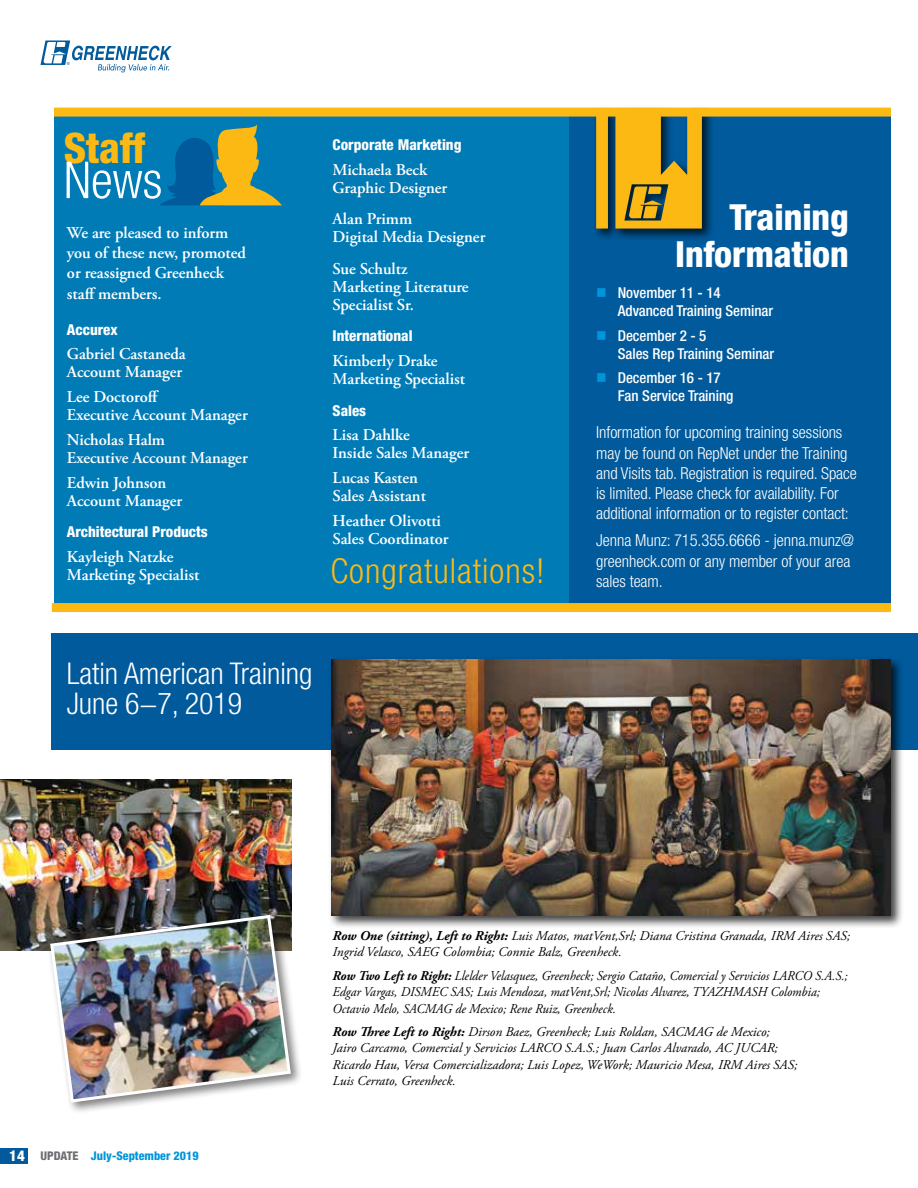
<style>
.page{position:relative;width:918px;height:1188px;background:#fff}
.page>*{position:absolute;margin:0;border:0;box-sizing:border-box;transform-origin:0 0}
.t1{font:300 condensed 51px "Helvetica Neue LT Std";color:#fff}
.t2{font:800 condensed 42px "Helvetica Neue LT Std";letter-spacing:-.005em;color:#fdb913}
.t3{font:800 condensed 36px/37.5px "Helvetica Neue LT Std";letter-spacing:-.005em;color:#fff;text-align:right}
.t4{font:300 condensed 34.5px "Helvetica Neue LT Std";letter-spacing:.03em;color:#fdb913}
.t5{font:300 condensed 30px/30px "Helvetica Neue LT Std";letter-spacing:-.005em;color:#fff}
.t6{font:600 16.5px/18px "Adobe Garamond Pro";letter-spacing:-.005em;color:#fff}
.t7{font:300 condensed 16.5px/20.2px "Helvetica Neue LT Std";letter-spacing:-.005em;color:#fff}
.t8{font:500 condensed 15px/18px "Helvetica Neue LT Std";letter-spacing:-.005em;color:#fff}
.t9{font:800 condensed 15px "Helvetica Neue LT Std";color:#fff}
.t10{font:italic 13.5px/16.5px "Adobe Garamond Pro";color:#000}
.t11{font:italic 13.5px/16.5px "Adobe Garamond Pro";color:#000;scale:.95 1}
.t12{font:800 condensed 12px "Helvetica Neue LT Std";color:#0095da}
.s1{color:#0095da}
.s2{font-size:15px;color:#fff}
.s3{color:#6d6e71}
.s4{font-weight:700}
</style>
<div class="page">
<svg style="left:40px;top:41px;width:132px;height:31px"></svg>
<div style="left:0;top:1148px;width:28px;height:15px;background:#005a9c"></div>
<div style="left:52px;top:633px;width:866px;height:117px;background:#005a9c"></div>
<div style="left:329px;top:656px;width:575px;height:273px;background:#000;opacity:.75"></div>
<img style="left:332px;top:659px;width:559px;height:257px">
<div style="left:568px;top:113px;width:323px;height:497px;background:#005a9c"></div>
<div style="left:593px;top:106px;width:122px;height:136px;background:#000;opacity:.75"></div>
<svg style="left:596px;top:117px;width:106px;height:112px;background:#be9a28"></svg>
<div style="left:54px;top:109px;width:514px;height:501px;background:#007bb6"></div>
<svg style="left:160px;top:124px;width:122px;height:81px"></svg>
<div style="left:54px;top:108px;width:837px;height:9px;background:#fdb913"></div>
<div style="left:52px;top:603px;width:839px;height:9px;background:#fdb913"></div>
<img style="left:0;top:780px;width:292px;height:171px">
<div style="left:47px;top:912px;width:256px;height:203px;background:#000;opacity:.5"></div>
<img style="left:48px;top:913px;width:245px;height:191px">
<h2 class="t2" style="left:64px;top:122px;width:83px">Staff</h2>
<h1 class="t1" style="left:64px;top:151px;width:100px">News</h1>
<p class="t6" style="left:67px;top:223px;width:181px;line-height:20.2px">We are pleased to inform you of these new, promoted or reassigned Greenheck staff members.</p>
<p class="t9" style="left:67px;top:320px;width:52px">Accurex</p>
<p class="t6" style="left:67px;top:345px;width:120px">Gabriel Castaneda<br>Account Manager</p>
<p class="t6" style="left:67px;top:388px;width:182px">Lee Doctoroff<br>Executive Account Manager</p>
<p class="t6" style="left:67px;top:431px;width:182px">Nicholas Halm<br>Executive Account Manager</p>
<p class="t6" style="left:67px;top:474px;width:117px">Edwin Johnson<br>Account Manager</p>
<p class="t9" style="left:67px;top:523px;width:142px">Architectural Products</p>
<p class="t6" style="left:67px;top:548px;width:134px">Kayleigh Natzke<br>Marketing Specialist</p>
<p class="t9" style="left:333px;top:135px;width:130px">Corporate Marketing</p>
<p class="t6" style="left:333px;top:161px;width:116px">Michaela Beck<br>Graphic Designer</p>
<p class="t6" style="left:333px;top:210px;width:154px">Alan Primm<br>Digital Media Designer</p>
<p class="t6" style="left:333px;top:260px;width:138px">Sue Schultz<br>Marketing Literature<br>Specialist Sr.</p>
<p class="t9" style="left:333px;top:327px;width:82px">International</p>
<p class="t6" style="left:333px;top:352px;width:134px">Kimberly Drake<br>Marketing Specialist</p>
<p class="t9" style="left:333px;top:401px;width:35px">Sales</p>
<p class="t6" style="left:333px;top:426px;width:138px">Lisa Dahlke<br>Inside Sales Manager</p>
<p class="t6" style="left:333px;top:469px;width:95px">Lucas Kasten<br>Sales Assistant</p>
<p class="t6" style="left:333px;top:512px;width:117px">Heather Olivotti<br>Sales Coordinator</p>
<h3 class="t4" style="left:330px;top:551px;width:216px">Congratulations!</h3>
<h3 class="t5" style="left:67px;top:658px;width:247px">Latin American Training<br>June 6−7, 2019</h3>
<h3 class="t3" style="left:675px;top:198px;width:175px">Training<br>Information</h3>
<p class="t8" style="left:618px;top:283px;width:157px;text-indent:-22px"><span class="s1">■</span> November 11 - 14<br>Advanced Training Seminar</p>
<p class="t8" style="left:618px;top:326px;width:158px;text-indent:-22px"><span class="s1">■</span> December 2 - 5<br>Sales Rep Training Seminar</p>
<p class="t8" style="left:618px;top:369px;width:117px;text-indent:-22px"><span class="s1">■</span> December 16 - 17<br>Fan Service Training</p>
<p class="t7" style="left:596px;top:422px;width:262px">Information for upcoming training sessions may be found on RepNet under the Training and Visits tab. Registration is required. Space is limited. Please check for availability. For additional information or to register contact:</p>
<p class="t7" style="left:596px;top:530px;width:259px">Jenna Munz: 715.355.6666 - jenna.munz@ greenheck.com or any member of your area sales team.</p>
<p class="t12" style="left:9px;top:1149px;width:191px"><span class="s2">14</span> <span class="s3">UPDATE</span> July-September 2019</p>
<p class="t10" style="left:333px;top:928px;width:519px"><span class="s4">Row One (sitting), Left to Right:</span> Luis Matos, matVent,Srl; Diana Cristina Granada, IRM Aires SAS;<br>Ingrid Velasco, SAEG Colombia; Connie Balz, Greenheck.</p>
<p class="t11" style="left:333px;top:967px;width:544px"><span class="s4">Row Two Left to Right:</span> Llelder Velasquez, Greenheck; Sergio Cataño, Comercial y Servicios LARCO S.A.S.;<br>Edgar Vargas, DISMEC SAS; Luis Mendoza, matVent,Srl; Nicolas Alvarez, TYAZHMASH Colombia;<br>Octavio Melo, SACMAG de Mexico; Rene Ruiz, Greenheck.</p>
<p class="t10" style="left:333px;top:1024px;width:466px"><span class="s4">Row Three Left to Right:</span> Dirson Baez, Greenheck; Luis Roldan, SACMAG de Mexico;<br>Jairo Carcamo, Comercial y Servicios LARCO S.A.S.; Juan Carlos Alvarado, AC JUCAR; Ricardo Hau, Versa Comercializadora; Luis Lopez, WeWork; Mauricio Mesa, IRM Aires SAS; Luis Cerrato, Greenheck.</p>
</div>
